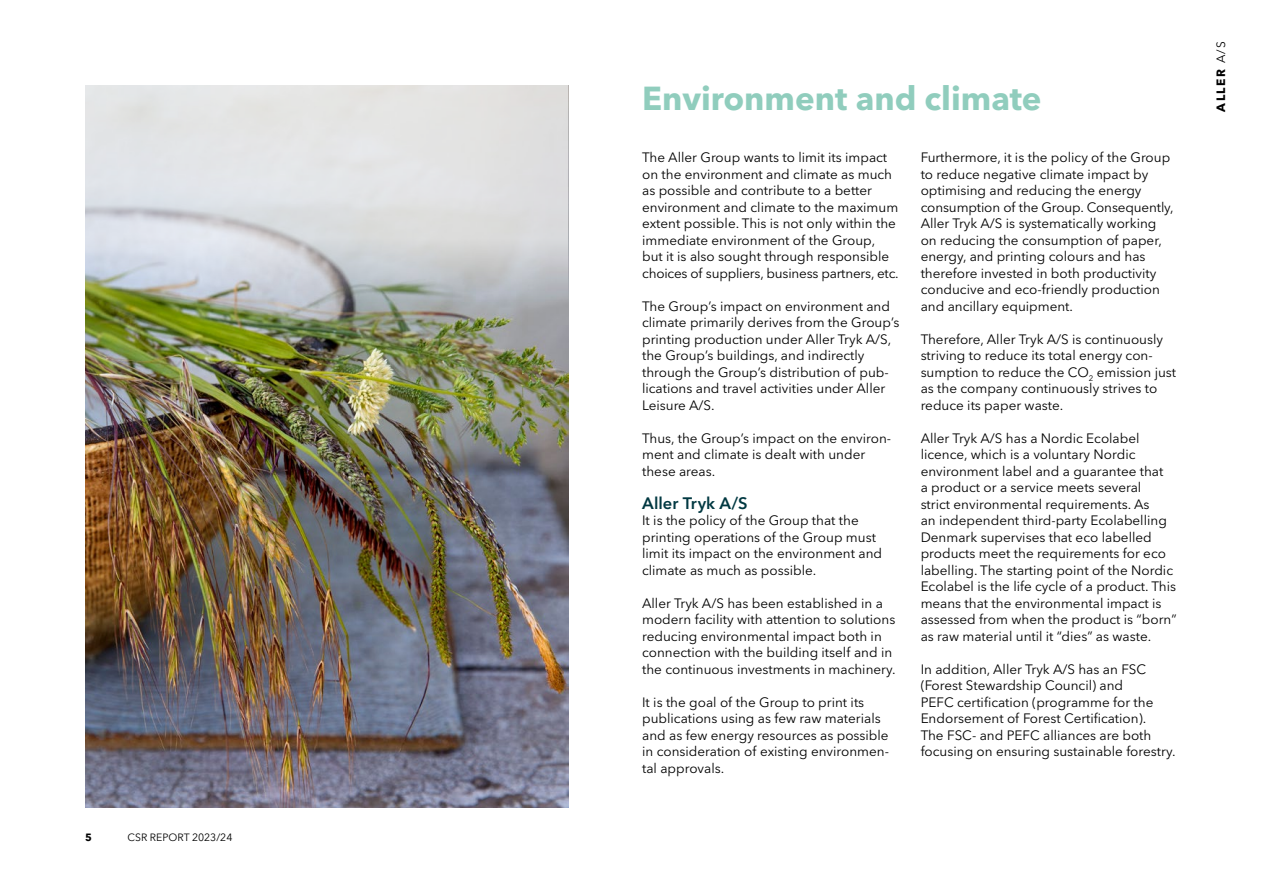
<style>
.page{position:relative;width:1263px;height:893px;background:#fff}
.page>*{position:absolute;margin:0;border:0;box-sizing:border-box;transform-origin:0 0}
.Rubrik_22{font:700 33px "Avenir Next LT Pro";color:#90cdbd}
.Rubrik_11{font:600 16.5px "Avenir Next LT Pro";letter-spacing:.005em;color:#003841}
.Brød{font:13.5px/16.5px "Avenir Next LT Pro";color:#000}
.t1{font:700 12px "Avenir Next LT Pro";color:#000}
.t2{font:10.5px "Avenir Next LT Pro";color:#000}
.t3{font:700 10.5px "Avenir Next LT Pro";color:#000}
.s1{font-weight:400}
</style>
<div class="page">
<img style="left:85px;top:367px;width:483px;height:441px">
<img style="left:85px;top:85px;width:483px;height:282px">
<p class="t3" style="left:85px;top:831px;width:8px">5</p>
<p class="t2" style="left:128px;top:831px;width:106px">CSR REPORT 2023/24</p>
<p class="Rubrik_22" style="left:642px;top:78px;width:401px">Environment and climate</p>
<p class="Brød" style="left:642px;top:149px;width:258px">The Aller Group wants to limit its impact on the environment and climate as much as possible and contribute to a better environment and climate to the maximum extent possible. This is not only within the immediate environment of the Group, but it is also sought through responsible choices of suppliers, business partners, etc.</p>
<p class="Brød" style="left:642px;top:298px;width:259px">The Group’s impact on environment and climate primarily derives from the Group’s printing production under Aller Tryk A/S, the Group’s buildings, and indirectly through the Group’s distribution of pub&shy;lications and travel activities under Aller Leisure A/S.</p>
<p class="Brød" style="left:642px;top:430px;width:251px">Thus, the Group’s impact on the environ&shy;ment and climate is dealt with under these areas.</p>
<p class="Rubrik_11" style="left:642px;top:493px;width:107px">Aller Tryk A/S</p>
<p class="Brød" style="left:642px;top:512px;width:241px">It is the policy of the Group that the printing operations of the Group must limit its impact on the environment and climate as much as possible.</p>
<p class="Brød" style="left:642px;top:595px;width:255px">Aller Tryk A/S has been established in a modern facility with attention to solutions reducing environmental impact both in connection with the building itself and in the continuous investments in machinery.</p>
<p class="Brød" style="left:642px;top:694px;width:248px">It is the goal of the Group to print its publications using as few raw materials and as few energy resources as possible in consideration of existing environmen&shy;tal approvals.</p>
<p class="Brød" style="left:921px;top:149px;width:255px">Furthermore, it is the policy of the Group to reduce negative climate impact by optimising and reducing the energy consumption of the Group. Consequently, Aller Tryk A/S is systematically working on reducing the consumption of paper, energy, and printing colours and has therefore invested in both productivity conducive and eco-friendly production and ancillary equipment.</p>
<p class="Brød" style="left:921px;top:331px;width:257px">Therefore, Aller Tryk A/S is continuously striving to reduce its total energy con&shy;sumption to reduce the CO<sub>2</sub> emission just as the company continuously strives to reduce its paper waste.</p>
<p class="Brød" style="left:921px;top:430px;width:257px">Aller Tryk A/S has a Nordic Ecolabel licence, which is a voluntary Nordic environment label and a guarantee that<br>a product or a service meets several<br>strict environmental requirements. As<br>an independent third-party Ecolabelling Denmark supervises that eco labelled products meet the requirements for eco labelling. The starting point of the Nordic Ecolabel is the life cycle of a product. This means that the environmental impact is assessed from when the product is “born” as raw material until it “dies” as waste.</p>
<p class="Brød" style="left:921px;top:661px;width:256px">In addition, Aller Tryk A/S has an FSC (Forest Stewardship Council) and<br>PEFC certification (programme for the Endorsement of Forest Certification).<br>The FSC- and PEFC alliances are both focusing on ensuring sustainable forestry.</p>
<p class="t1" style="left:1214px;top:112px;width:72px;rotate:-90deg">ALLER <span class="s1">A/S</span></p>
</div>
